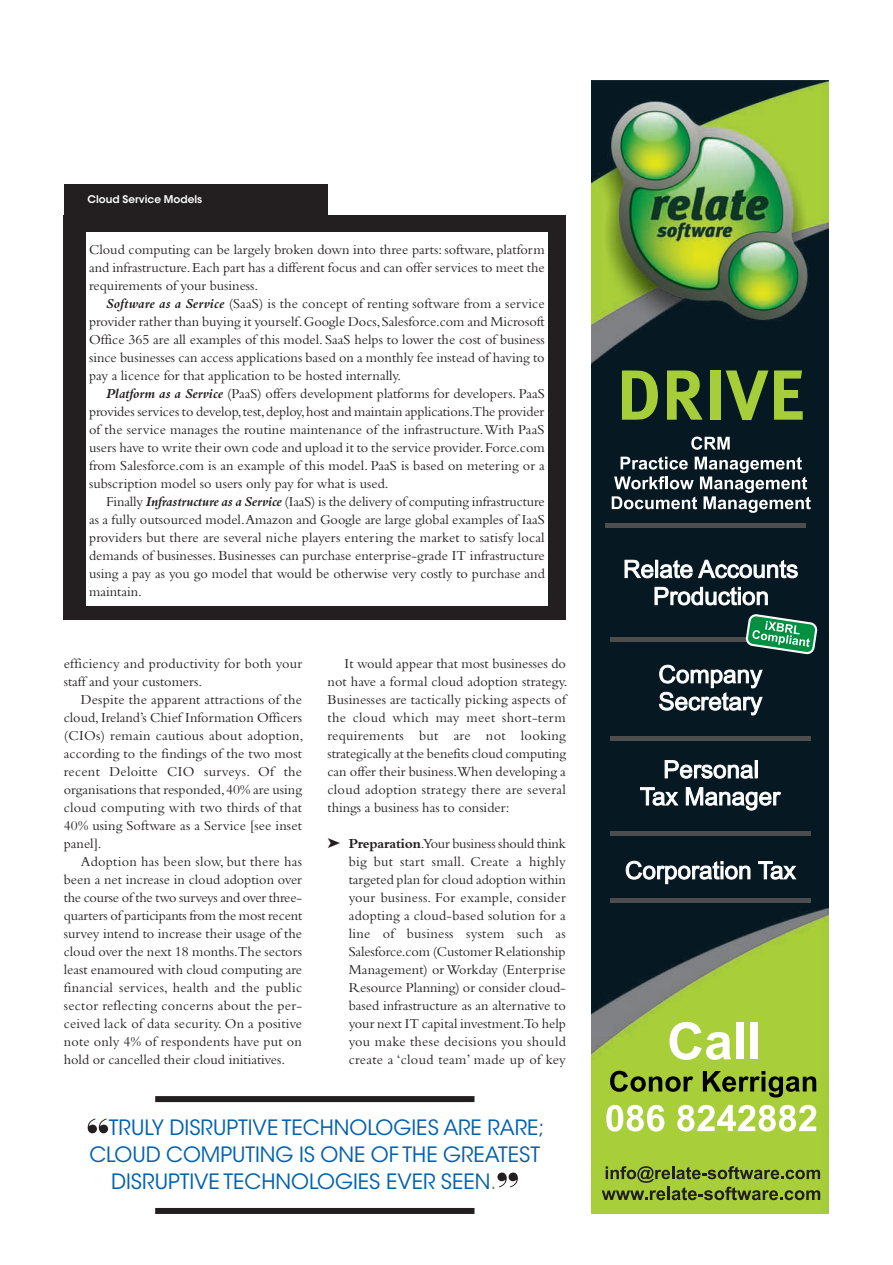
<style>
.page{position:relative;width:893px;height:1265px;background:#fff}
.page>*{position:absolute;margin:0;border:0;box-sizing:border-box;transform-origin:0 0}
.t1{font:900 57px "Bodoni RR Cond";color:#231f20}
.t2{font:21px "ITC Avant Garde Std";color:#0161b0}
.t3{font:14.25px/18px "Bembo Std";color:#231f20;text-align:justify}
.t4{font:600 10.5px "ITC Avant Garde Std";color:#fff}
.s1{font-weight:700;font-style:italic}
.s2{font-weight:700}
.s3{color:#4b9f45}
</style>
<div class="page">
<div style="left:64px;top:215px;width:501px;height:404px;background:#231f20"></div>
<div style="left:86px;top:232px;width:461px;height:374px;background:#fff"></div>
<div style="left:64px;top:184px;width:263px;height:39px;background:#231f20"></div>
<div style="left:155px;top:1207px;width:319px;height:6px;background:#231f20"></div>
<div style="left:155px;top:1096px;width:319px;height:6px;background:#231f20"></div>
<img style="left:591px;top:81px;width:237px;height:1132px">
<svg style="left:669px;top:1021px;width:62px;height:38px"></svg>
<div style="left:736px;top:1022px;width:7px;height:37px;background:#fff"></div>
<div style="left:750px;top:1022px;width:7px;height:37px;background:#fff"></div>
<svg style="left:610px;top:1070px;width:83px;height:21px"></svg>
<svg style="left:702px;top:1071px;width:114px;height:26px"></svg>
<svg style="left:606px;top:1104px;width:58px;height:27px"></svg>
<svg style="left:677px;top:1104px;width:139px;height:27px"></svg>
<svg style="left:601px;top:1166px;width:219px;height:34px"></svg>
<svg style="left:621px;top:370px;width:36px;height:49px"></svg>
<svg style="left:666px;top:370px;width:36px;height:49px"></svg>
<div style="left:709px;top:370px;width:11px;height:49px;background:#a6ce39"></div>
<svg style="left:725px;top:370px;width:77px;height:50px"></svg>
<svg style="left:691px;top:436px;width:38px;height:14px"></svg>
<svg style="left:611px;top:456px;width:199px;height:57px"></svg>
<svg style="left:624px;top:560px;width:68px;height:18px"></svg>
<svg style="left:698px;top:560px;width:99px;height:18px"></svg>
<svg style="left:654px;top:587px;width:113px;height:18px"></svg>
<svg style="left:659px;top:665px;width:103px;height:50px"></svg>
<svg style="left:664px;top:760px;width:90px;height:18px"></svg>
<div style="left:754px;top:760px;width:3px;height:18px;border:1px solid #fff"></div>
<svg style="left:640px;top:787px;width:38px;height:18px"></svg>
<svg style="left:685px;top:787px;width:95px;height:23px"></svg>
<svg style="left:625px;top:860px;width:125px;height:24px"></svg>
<svg style="left:758px;top:861px;width:38px;height:18px"></svg>
<div style="left:610px;top:637px;width:200px;height:5px;background:#4d4d4d"></div>
<svg style="left:744px;top:611px;width:74px;height:44px"></svg>
<hr style="left:610px;top:736px;width:200px;height:4px;background:#4d4d4d">
<div style="left:610px;top:831px;width:200px;height:5px;background:#4d4d4d"></div>
<div style="left:610px;top:897px;width:200px;height:5px;background:#4d4d4d"></div>
<div style="left:605px;top:523px;width:200px;height:5px;background:#4d4d4d"></div>
<p class="t4" style="left:87px;top:195px;width:116px">Cloud Service Models</p>
<p class="t3" style="left:89px;top:241px;width:457px">Cloud computing can be largely broken down into three parts: software, platform and infrastructure. Each part has a different focus and can offer services to meet the requirements of your business.</p>
<p class="t3" style="left:89px;top:295px;width:457px;text-indent:17px"><span class="s1">Software as a Service</span> (SaaS) is the concept of renting software from a service provider rather than buying it yourself. Google Docs, Salesforce.com and Microsoft Office 365 are all examples of this model. SaaS helps to lower the cost of business since businesses can access applications based on a monthly fee instead of having to pay a licence for that application to be hosted internally.</p>
<p class="t3" style="left:89px;top:385px;width:457px;text-indent:17px"><span class="s1">Platform as a Service</span> (PaaS) offers development platforms for developers. PaaS provides services to develop, test, deploy, host and maintain applications.The provider of the service manages the routine maintenance of the infrastructure. With PaaS users have to write their own code and upload it to the service provider. Force.com from Salesforce.com is an example of this model. PaaS is based on metering or a subscription model so users only pay for what is used.</p>
<p class="t3" style="left:89px;top:493px;width:457px;text-indent:17px">Finally <span class="s1">Infrastructure as a Service</span> (IaaS) is the delivery of computing infrastructure as a fully outsourced model. Amazon and Google are large global examples of IaaS providers but there are several niche players entering the market to satisfy local demands of businesses. Businesses can purchase enterprise-grade IT infrastructure using a pay as you go model that would be otherwise very costly to purchase and maintain.</p>
<p class="t3" style="left:64px;top:655px;width:240px">efficiency and productivity for both your staff and your customers.</p>
<p class="t3" style="left:64px;top:691px;width:241px;text-indent:17px">Despite the apparent attractions of the cloud, Ireland’s Chief Information Officers (CIOs) remain cautious about adoption, according to the findings of the two most recent Deloitte CIO surveys. Of the organisations that responded, 40% are using cloud computing with two thirds of that 40% using Software as a Service [see inset panel].</p>
<p class="t3" style="left:64px;top:853px;width:240px;text-indent:17px">Adoption has been slow, but there has been a net increase in cloud adoption over the course of the two surveys and over three&shy;quarters of participants from the most recent survey intend to increase their usage of the cloud over the next 18 months.The sectors least enamoured with cloud computing are financial services, health and the public sector reflecting concerns about the per&shy;ceived lack of data security. On a positive note only 4% of respondents have put on hold or cancelled their cloud initiatives.</p>
<p class="t3" style="left:327px;top:655px;width:241px;text-indent:17px">It would appear that most businesses do not have a formal cloud adoption strategy.<br>Businesses are tactically picking aspects of the cloud which may meet short-term requirements but are not looking strategically at the benefits cloud computing can offer their business.When developing a cloud adoption strategy there are several things a business has to consider:</p>
<p class="t3" style="left:349px;top:835px;width:219px;text-indent:-21px">➤ <span class="s2">Preparation</span>.Your business should think big but start small. Create a highly targeted plan for cloud adoption within your business. For example, consider adopting a cloud-based solution for a line of business system such as Salesforce.com (Customer Relationship Management) or Workday (Enterprise Resource Planning) or consider cloud&shy;based infrastructure as an alternative to your next IT capital investment.To help you make these decisions you should create a ‘cloud team’ made up of key</p>
<h1 class="t1" style="left:87px;top:1104px;width:23px">“</h1>
<h2 class="t2" style="left:109px;top:1119px;width:437px">TRULY DISRUPTIVE TECHNOLOGIES ARE RARE;</h2>
<h2 class="t2" style="left:89px;top:1146px;width:452px">CLOUD COMPUTING IS ONE OF THE GREATEST</h2>
<h2 class="t2" style="left:111px;top:1173px;width:387px">DISRUPTIVE TECHNOLOGIES EVER SEEN<span class="s3">.</span></h2>
<h1 class="t1" style="left:496px;top:1158px;width:23px">”</h1>
</div>
